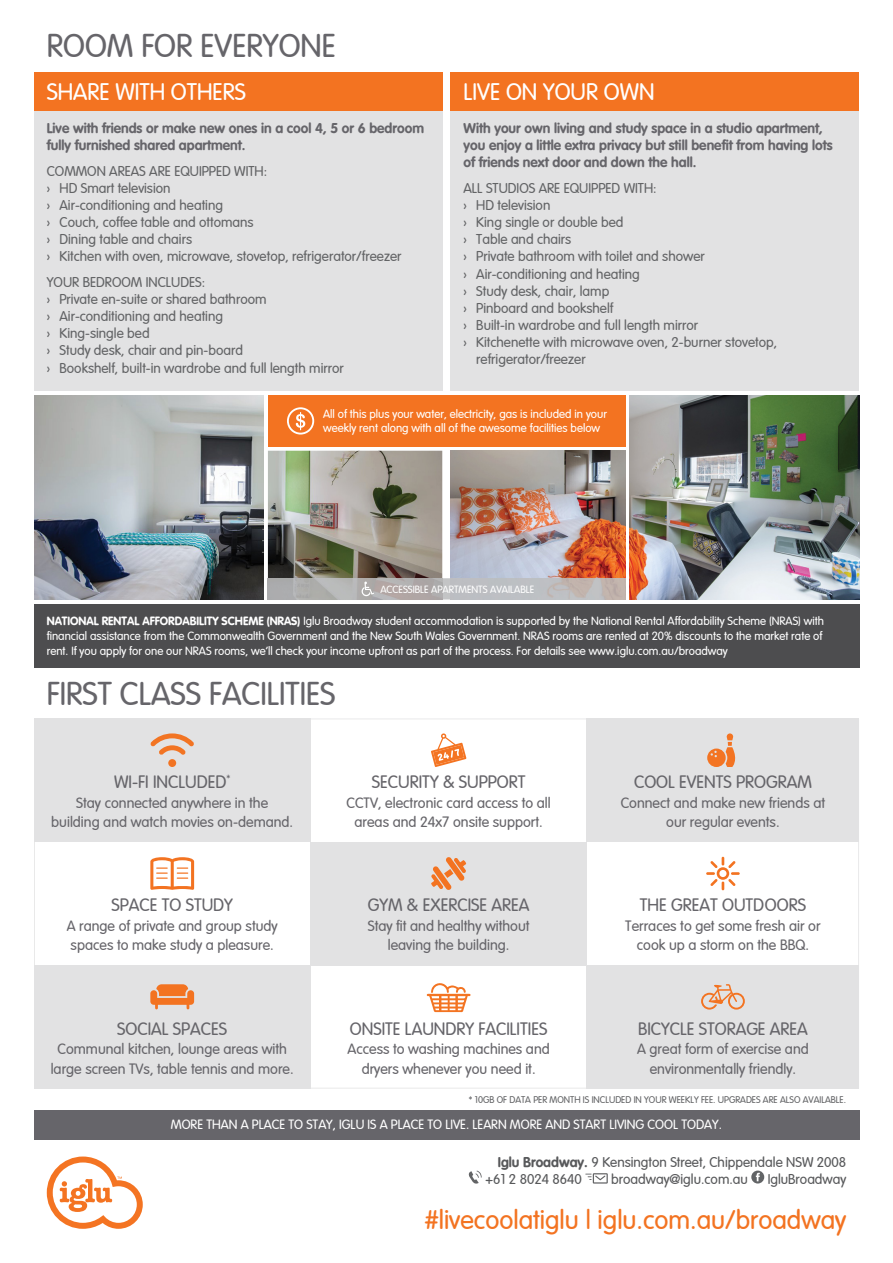
<style>
.page{position:relative;width:893px;height:1263px;background:#fff}
.page>*{position:absolute;margin:0;border:0;box-sizing:border-box;transform-origin:0 0}
.t1{font:300 33px "Vag";color:#66656a}
.t2{font:300 27px "Vag";color:#f37321}
.t3{font:300 24px "Vag";color:#fff}
.t4{font:300 18px "Vag";color:#66656a}
.t5{font:300 15px/19.5px "Vag";color:#66656a;text-align:center}
.t6{font:300 14.25px/17.1px "Vag";color:#636466}
.t7{font:700 14.25px/17.1px "Vag";color:#66656a}
.t8{font:300 14.25px/17.1px "Vag";color:#58595b}
.t9{font:300 13.5px "Vag";color:#fff}
.t10{font:300 12px/15px "Vag";color:#fff}
.t11{font:300 10.5px "Vag";color:#fff}
.t12{font:300 9.75px "Vag";color:#636466}
.s1{font-weight:700}
</style>
<div class="page">
<div style="left:34px;top:111px;width:408px;height:280px;background:#e2e2e3"></div>
<div style="left:451px;top:111px;width:408px;height:280px;background:#e2e2e3"></div>
<img style="left:268px;top:451px;width:174px;height:127px">
<img style="left:629px;top:395px;width:230px;height:205px">
<img style="left:34px;top:395px;width:230px;height:205px">
<div style="left:34px;top:604px;width:825px;height:64px;background:#4d4d4f"></div>
<div style="left:268px;top:395px;width:357px;height:51px;background:#f37321"></div>
<svg style="left:34px;top:719px;width:825px;height:370px;fill:#e2e2e3"></svg>
<img style="left:451px;top:451px;width:174px;height:127px">
<svg style="left:287px;top:407px;width:27px;height:28px"></svg>
<div style="left:34px;top:72px;width:408px;height:39px;background:#f37321"></div>
<div style="left:451px;top:72px;width:408px;height:39px;background:#f37321"></div>
<svg style="left:268px;top:578px;width:357px;height:22px;background:#b7b5b5"></svg>
<svg style="left:47px;top:1157px;width:96px;height:72px"></svg>
<svg style="left:469px;top:1171px;width:13px;height:13px"></svg>
<svg style="left:585px;top:1173px;width:23px;height:11px"></svg>
<svg style="left:751px;top:1171px;width:13px;height:13px"></svg>
<svg style="left:756px;top:1173px;width:4px;height:8px"></svg>
<div style="left:34px;top:1110px;width:825px;height:30px;background:#66656a"></div>
<h1 class="t1" style="left:47px;top:28px;width:291px">ROOM FOR EVERYONE</h1>
<h3 class="t3" style="left:47px;top:78px;width:201px">SHARE WITH OTHERS</h3>
<h3 class="t3" style="left:463px;top:78px;width:192px">LIVE ON YOUR OWN</h3>
<p class="t7" style="left:47px;top:120px;width:379px">Live with friends or make new ones in a cool 4, 5 or 6 bedroom fully furnished shared apartment.</p>
<p class="t6" style="left:47px;top:163px;width:356px">COMMON AREAS ARE EQUIPPED WITH:<br>› HD Smart television<br>› Air-conditioning and heating<br>› Couch, coffee table and ottomans<br>› Dining table and chairs<br>› Kitchen with oven, microwave, stovetop, refrigerator/freezer</p>
<p class="t6" style="left:47px;top:274px;width:299px">YOUR BEDROOM INCLUDES:<br>› Private en-suite or shared bathroom<br>› Air-conditioning and heating<br>› King-single bed<br>› Study desk, chair and pin-board<br>› Bookshelf, built-in wardrobe and full length mirror</p>
<p class="t7" style="left:463px;top:120px;width:371px">With your own living and study space in a studio apartment, you enjoy a little extra privacy but still benefit from having lots of friends next door and down the hall.</p>
<p class="t6" style="left:463px;top:180px;width:195px">ALL STUDIOS ARE EQUIPPED WITH:</p>
<p class="t6" style="left:463px;top:197px;width:88px">› HD television</p>
<p class="t6" style="left:463px;top:214px;width:161px">› King single or double bed</p>
<p class="t6" style="left:463px;top:232px;width:109px">› Table and chairs</p>
<p class="t6" style="left:463px;top:249px;width:243px">› Private bathroom with toilet and shower</p>
<p class="t6" style="left:463px;top:266px;width:178px">› Air-conditioning and heating</p>
<p class="t6" style="left:463px;top:283px;width:147px">› Study desk, chair, lamp</p>
<p class="t6" style="left:463px;top:300px;width:151px">› Pinboard and bookshelf</p>
<p class="t6" style="left:463px;top:317px;width:236px">› Built-in wardrobe and full length mirror</p>
<p class="t6" style="left:463px;top:334px;width:315px">› Kitchenette with microwave oven, 2-burner stovetop,</p>
<p class="t6" style="left:476px;top:351px;width:111px">refrigerator/freezer</p>
<p class="t10" style="left:323px;top:407px;width:285px;line-height:14.4px">All of this plus your water, electricity, gas is included in your weekly rent along with all of the awesome facilities below</p>
<p class="t11" style="left:380px;top:584px;width:155px">ACCESSIBLE APARTMENTS AVAILABLE</p>
<p class="t10" style="left:47px;top:614px;width:779px"><span class="s1">NATIONAL RENTAL AFFORDABILITY SCHEME (NRAS)</span> Iglu Broadway student accommodation is supported by the National Rental Affordability Scheme (NRAS) with financial assistance from the Commonwealth Government and the New South Wales Government. NRAS rooms are rented at 20% discounts to the market rate of rent. If you apply for one our NRAS rooms, we’ll check your income upfront as part of the process. For details see www.iglu.com.au/broadway</p>
<h1 class="t1" style="left:47px;top:675px;width:290px">FIRST CLASS FACILITIES</h1>
<p class="t4" style="left:114px;top:772px;width:118px">WI-FI INCLUDED<sup>*</sup></p>
<p class="t5" style="left:51px;top:793px;width:243px">Stay connected anywhere in the building and watch movies on-demand.</p>
<p class="t4" style="left:112px;top:895px;width:123px">SPACE TO STUDY</p>
<p class="t5" style="left:67px;top:917px;width:212px;text-align:left">A range of private and group study spaces to make study a pleasure.</p>
<p class="t4" style="left:117px;top:1018px;width:111px">SOCIAL SPACES</p>
<p class="t5" style="left:51px;top:1040px;width:244px">Communal kitchen, lounge areas with large screen TVs, table tennis and more.</p>
<p class="t4" style="left:372px;top:772px;width:155px">SECURITY &amp; SUPPORT</p>
<p class="t5" style="left:346px;top:793px;width:206px">CCTV, electronic card access to all areas and 24x7 onsite support.</p>
<p class="t4" style="left:368px;top:895px;width:163px">GYM &amp; EXERCISE AREA</p>
<p class="t5" style="left:368px;top:917px;width:163px">Stay fit and healthy without leaving the building.</p>
<p class="t4" style="left:350px;top:1018px;width:199px">ONSITE LAUNDRY FACILITIES</p>
<p class="t5" style="left:347px;top:1040px;width:204px">Access to washing machines and dryers whenever you need it.</p>
<p class="t4" style="left:634px;top:772px;width:179px">COOL EVENTS PROGRAM</p>
<p class="t5" style="left:621px;top:793px;width:206px">Connect and make new friends at our regular events.</p>
<p class="t4" style="left:640px;top:895px;width:168px">THE GREAT OUTDOORS</p>
<p class="t5" style="left:625px;top:917px;width:197px">Terraces to get some fresh air or cook up a storm on the BBQ.</p>
<p class="t4" style="left:638px;top:1018px;width:171px">BICYCLE STORAGE AREA</p>
<p class="t5" style="left:637px;top:1040px;width:173px">A great form of exercise and environmentally friendly.</p>
<p class="t12" style="left:469px;top:1094px;width:379px">* 10GB OF DATA PER MONTH IS INCLUDED IN YOUR WEEKLY FEE. UPGRADES ARE ALSO AVAILABLE.</p>
<p class="t9" style="left:171px;top:1117px;width:553px">MORE THAN A PLACE TO STAY, IGLU IS A PLACE TO LIVE. LEARN MORE AND START LIVING COOL TODAY.</p>
<p class="t8" style="left:485px;top:1154px;width:363px;text-indent:13px"><span class="s1">Iglu Broadway.</span> 9 Kensington Street, Chippendale NSW 2008 +61 2 8024 8640</p>
<p class="t8" style="left:611px;top:1171px;width:138px">broadway@iglu.com.au</p>
<p class="t8" style="left:768px;top:1171px;width:80px">IgluBroadway</p>
<h2 class="t2" style="left:425px;top:1205px;width:423px">#livecoolatiglu | iglu.com.au/broadway</h2>
</div>
